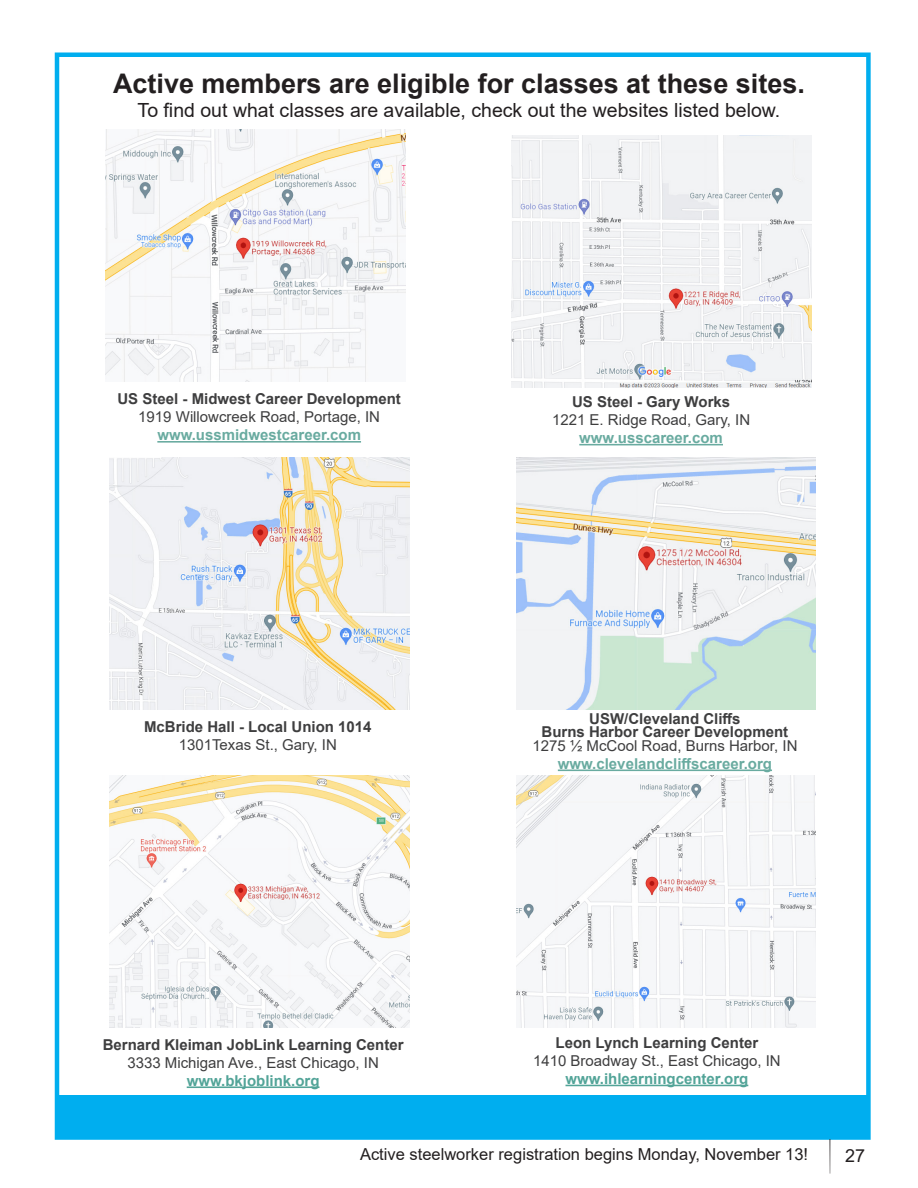
<style>
.page{position:relative;width:918px;height:1188px;background:#fff}
.page>*{position:absolute;margin:0;border:0;box-sizing:border-box;transform-origin:0 0}
.t1{font:700 27px "Arial";color:#231f20}
.t2{font:19.5px "Arial";color:#231f20}
.t3{font:18px "Arial";color:#231f20}
.t4{font:16.5px "Arial";color:#231f20}
.t5{font:700 15px "Arial";color:#3e3e3f}
.t6{font:15px "Arial";color:#3e3e3f}
.t7{font:700 15px "Arial";color:#69aba0}
.t8{font:700 15px "Arial";color:#52a498}
</style>
<div class="page">
<div style="left:55px;top:52px;width:816px;height:1088px;background:#fff;border:4px solid #00aeef"></div>
<hr style="left:829px;top:1134px;width:2px;height:40px;background:#231f20">
<div style="left:56px;top:1095px;width:813px;height:43px;background:#00aeef"></div>
<hr style="left:579px;top:444px;width:144px;height:1px;background:#69aba0">
<hr style="left:157px;top:441px;width:204px;height:2px;background:#69aba0">
<hr style="left:566px;top:1085px;width:182px;height:1px;background:#52a498">
<div style="left:500px;top:702px;width:285px;height:50px;background:linear-gradient(to right,#fff,#fff)"></div>
<div style="left:515px;top:713px;width:300px;height:57px;background:#fff"></div>
<hr style="left:558px;top:770px;width:214px;height:1px;background:#69aba0">
<hr style="left:187px;top:1086px;width:133px;height:2px;background:#52a498">
<img style="left:105px;top:130px;width:300px;height:252px">
<img style="left:512px;top:135px;width:300px;height:252px">
<img style="left:110px;top:457px;width:300px;height:252px">
<img style="left:516px;top:457px;width:300px;height:252px">
<img style="left:110px;top:775px;width:300px;height:252px">
<img style="left:516px;top:775px;width:300px;height:252px">
<p class="t1" style="left:113px;top:65px;width:693px">Active members are eligible for classes at these sites.</p>
<p class="t2" style="left:138px;top:97px;width:644px">To find out what classes are available, check out the websites listed below.</p>
<p class="t5" style="left:117px;top:388px;width:285px">US Steel - Midwest Career Development</p>
<p class="t6" style="left:138px;top:407px;width:243px">1919 Willowcreek Road, Portage, IN</p>
<p class="t7" style="left:157px;top:424px;width:205px">www.ussmidwestcareer.com</p>
<p class="t5" style="left:144px;top:716px;width:229px">McBride Hall - Local Union 1014</p>
<p class="t6" style="left:179px;top:734px;width:160px">1301Texas St., Gary, IN</p>
<p class="t5" style="left:103px;top:1034px;width:302px">Bernard Kleiman JobLink Learning Center</p>
<p class="t6" style="left:127px;top:1052px;width:253px">3333 Michigan Ave., East Chicago, IN</p>
<p class="t8" style="left:187px;top:1070px;width:134px">www.bkjoblink.org</p>
<p class="t5" style="left:572px;top:391px;width:160px">US Steel - Gary Works</p>
<p class="t6" style="left:552px;top:409px;width:200px">1221 E. Ridge Road, Gary, IN</p>
<p class="t7" style="left:579px;top:427px;width:145px">www.usscareer.com</p>
<p class="t5" style="left:589px;top:708px;width:153px">USW/Cleveland Cliffs</p>
<p class="t5" style="left:542px;top:721px;width:248px">Burns Harbor Career Development</p>
<p class="t6" style="left:532px;top:735px;width:267px">1275 ½ McCool Road, Burns Harbor, IN</p>
<p class="t7" style="left:558px;top:753px;width:216px">www.clevelandcliffscareer.org</p>
<p class="t5" style="left:556px;top:1032px;width:204px">Leon Lynch Learning Center</p>
<p class="t6" style="left:533px;top:1050px;width:249px">1410 Broadway St., East Chicago, IN</p>
<p class="t8" style="left:566px;top:1068px;width:184px">www.ihlearningcenter.org</p>
<p class="t4" style="left:360px;top:1143px;width:450px">Active steelworker registration begins Monday, November 13!</p>
<p class="t3" style="left:845px;top:1143px;width:22px">27</p>
</div>
